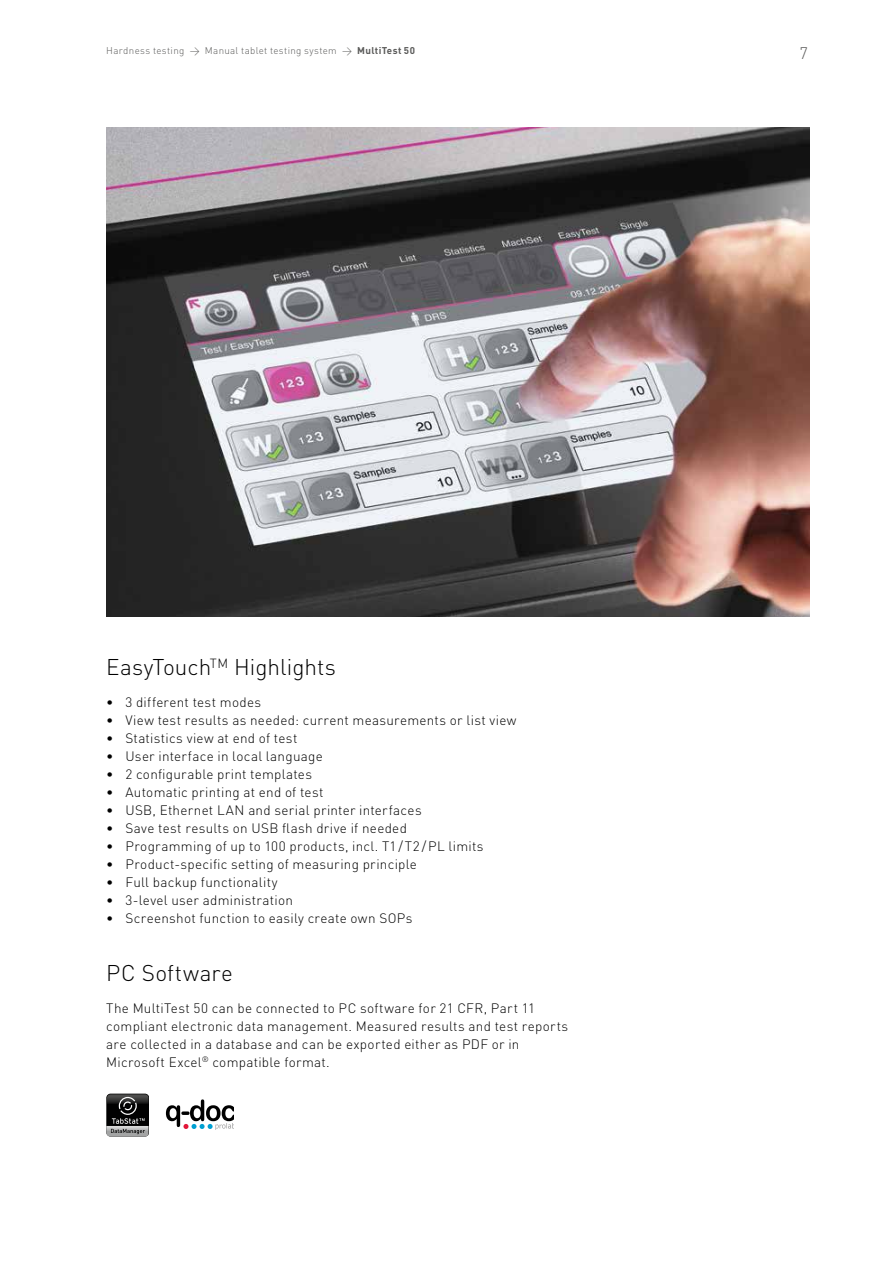
<style>
.page{position:relative;width:893px;height:1263px;background:#fff}
.page>*{position:absolute;margin:0;border:0;box-sizing:border-box;transform-origin:0 0}
.t1{font:300 22.5px "DIN";letter-spacing:.005em;color:#000}
.t2{font:300 22.5px "DIN";letter-spacing:.025em;color:#000}
.t3{font:300 16.5px "DIN";color:#5a5a59}
.t4{font:300 13.5px/18px "DIN";letter-spacing:.02em;color:#000}
.t5{font:300 9.75px "DIN";letter-spacing:.035em;color:#5a5a59}
.s1{font-weight:700}
</style>
<div class="page">
<svg style="left:106px;top:1094px;width:43px;height:42px;background:#474747"></svg>
<svg style="left:166px;top:1099px;width:68px;height:31px"></svg>
<img style="left:106px;top:128px;width:703px;height:488px">
<p class="t5" style="left:106px;top:44px;width:310px">Hardness testing &gt; Manual tablet testing system &gt; <span class="s1">MultiTest 50</span></p>
<p class="t3" style="left:799px;top:42px;width:10px">7</p>
<h1 class="t1" style="left:106px;top:653px;width:231px">EasyTouch<sup>TM</sup> Highlights</h1>
<p class="t4" style="left:106px;top:693px;width:156px">• 3 different test modes</p>
<p class="t4" style="left:106px;top:711px;width:412px">• View test results as needed: current measurements or list view</p>
<p class="t4" style="left:106px;top:729px;width:193px">• Statistics view at end of test</p>
<p class="t4" style="left:106px;top:746px;width:218px">• User interface in local language</p>
<p class="t4" style="left:106px;top:764px;width:207px">• 2 configurable print templates</p>
<p class="t4" style="left:106px;top:782px;width:219px">• Automatic printing at end of test</p>
<p class="t4" style="left:106px;top:800px;width:317px">• USB, Ethernet LAN and serial printer interfaces</p>
<p class="t4" style="left:106px;top:818px;width:302px">• Save test results on USB flash drive if needed</p>
<p class="t4" style="left:106px;top:836px;width:379px">• Programming of up to 100 products, incl. T1 / T2 /PL limits</p>
<p class="t4" style="left:106px;top:854px;width:312px">• Product-specific setting of measuring principle</p>
<p class="t4" style="left:106px;top:872px;width:173px">• Full backup functionality</p>
<p class="t4" style="left:106px;top:890px;width:188px">• 3-level user administration</p>
<p class="t4" style="left:106px;top:908px;width:308px">• Screenshot function to easily create own SOPs</p>
<h1 class="t2" style="left:106px;top:959px;width:128px">PC Software</h1>
<p class="t4" style="left:106px;top:999px;width:463px">The MultiTest 50 can be connected to PC software for 21 CFR, Part 11 compliant electronic data management. Measured results and test reports are collected in a database and can be exported either as PDF or in Microsoft Excel<sup>®</sup> compatible format.</p>
</div>
